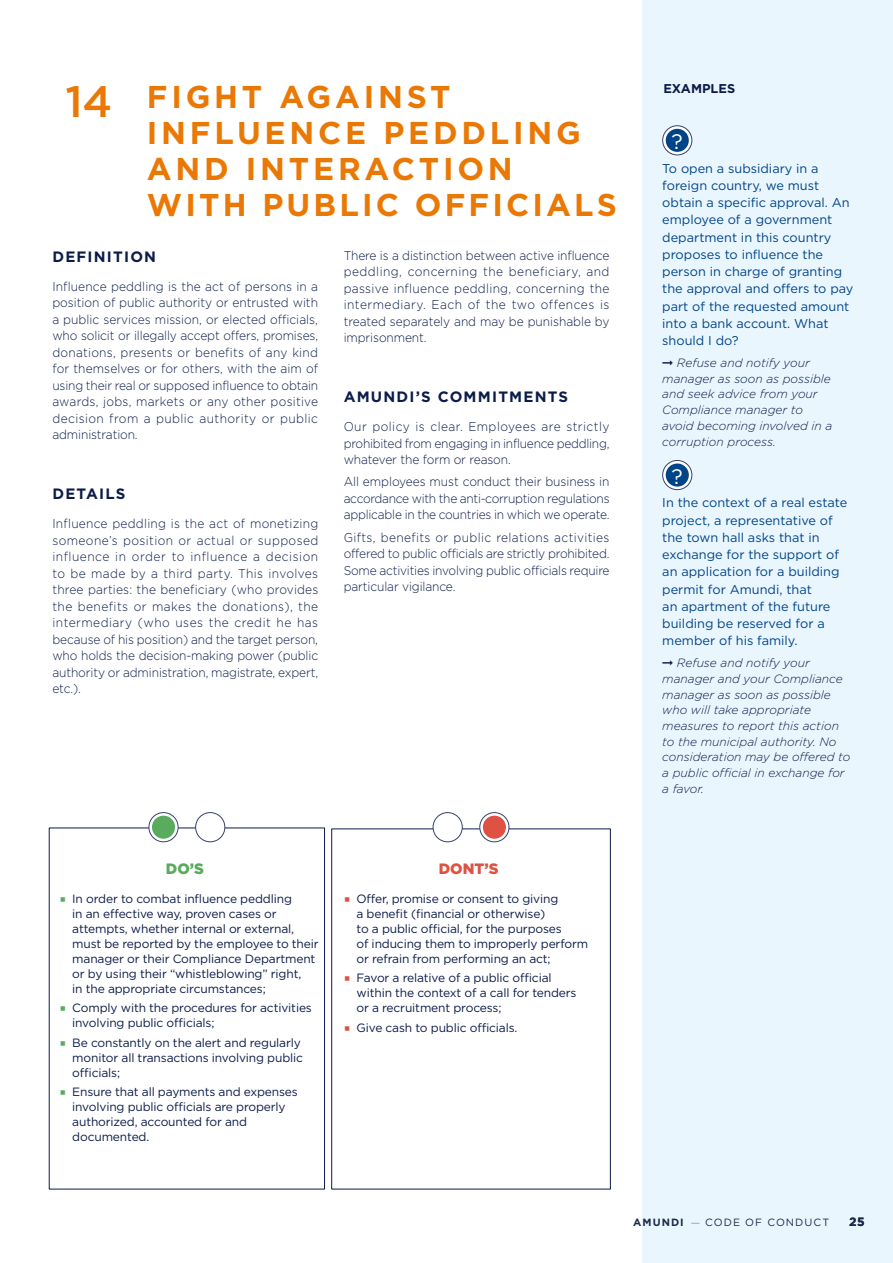
<style>
.page{position:relative;width:893px;height:1263px;background:#fff}
.page>*{position:absolute;margin:0;border:0;box-sizing:border-box;transform-origin:0 0}
.t1{font:500 43.8px "Gotham";color:#ea7804}
.t2{font:700 31.5px/36px "Gotham";letter-spacing:.12em;color:#ea7804}
.t3{font:21px "Gotham";color:#fff}
.t4{font:700 15px "Gotham";letter-spacing:.08em;color:#0c1c49}
.t5{font:900 15px "Gotham";color:#59ab5e}
.t6{font:900 15px "Gotham";letter-spacing:-.01em;color:#df5243}
.t7{font:900 15px "Gotham";color:#de5242}
.t8{font:300 12.75px/16.5px "Gotham";letter-spacing:-.01em;color:#0c1c49;text-align:justify;scale:.94 1}
.t9{font:12.75px/17.2px "Gotham";color:#048}
.t10{font:700 12.75px "Gotham";color:#0c1c49}
.t11{font:12px/15px "Gotham";letter-spacing:-.01em;color:#0c1c49}
.t12{font:italic 300 12px/15.8px "Gotham";color:#0c1c49}
.t13{font:700 12px "Gotham";color:#1b2a4a}
.t14{font:10.5px "Gotham";letter-spacing:.1em;color:#1b2a4a}
.s1{font-weight:700}
.s2{font-weight:100;font-size:16.5px}
</style>
<div class="page">
<div style="left:331px;top:828px;width:280px;height:361px;border:1px solid #0c1c49"></div>
<div style="left:643px;top:0;width:250px;height:1263px;background:#eaf6fe"></div>
<div style="left:49px;top:827px;width:276px;height:362px;border:1px solid #0c1c49"></div>
<svg style="left:663px;top:126px;width:29px;height:29px"></svg>
<div style="left:662px;top:125px;width:30px;height:30px;border:1px solid #37416e;border-radius:50%"></div>
<div style="left:666px;top:129px;width:23px;height:23px;background:#048;border-radius:50%"></div>
<svg style="left:663px;top:460px;width:29px;height:30px"></svg>
<div style="left:662px;top:460px;width:30px;height:30px;border:1px solid #37416e;border-radius:50%"></div>
<div style="left:666px;top:463px;width:23px;height:24px;background:#048;border-radius:50%"></div>
<svg style="left:149px;top:812px;width:29px;height:30px"></svg>
<div style="left:149px;top:812px;width:29px;height:30px;border:1px solid #37416e;border-radius:50%"></div>
<svg style="left:196px;top:812px;width:29px;height:30px"></svg>
<div style="left:195px;top:812px;width:30px;height:30px;border:1px solid #37416e;border-radius:50%"></div>
<div style="left:152px;top:816px;width:23px;height:23px;background:#59ab5e;border-radius:50%"></div>
<div style="left:199px;top:816px;width:23px;height:23px;background:#fff;border-radius:50%"></div>
<svg style="left:433px;top:812px;width:29px;height:30px"></svg>
<div style="left:433px;top:812px;width:30px;height:30px;border:1px solid #37416e;border-radius:50%"></div>
<svg style="left:480px;top:812px;width:29px;height:30px"></svg>
<div style="left:479px;top:812px;width:30px;height:30px;border:1px solid #37416e;border-radius:50%"></div>
<div style="left:436px;top:816px;width:23px;height:23px;background:#fff;border-radius:50%"></div>
<div style="left:483px;top:816px;width:23px;height:23px;background:#df5243;border-radius:50%"></div>
<h1 class="t1" style="left:66px;top:77px;width:48px">14</h1>
<h2 class="t2" style="left:147px;top:78px;width:472px">FIGHT AGAINST<br>INFLUENCE PEDDLING<br>AND INTERACTION<br>WITH PUBLIC OFFICIALS</h2>
<p class="t4" style="left:52px;top:248px;width:105px">DEFINITION</p>
<p class="t8" style="left:52px;top:278px;width:284px">Influence peddling is the act of persons in a position of public authority or entrusted with a public services mission, or elected officials, who solicit or illegally accept offers, promises, donations, presents or benefits of any kind for themselves or for others, with the aim of using their real or supposed influence to obtain awards, jobs, markets or any other positive decision from a public authority or public administration.</p>
<p class="t4" style="left:52px;top:485px;width:75px">DETAILS</p>
<p class="t8" style="left:52px;top:515px;width:284px">Influence peddling is the act of monetizing someone’s position or actual or supposed influence in order to influence a decision to be made by a third party. This involves three parties: the beneficiary (who provides the benefits or makes the donations), the intermediary (who uses the credit he has because of his position) and the target person, who holds the decision-making power (public authority or administration, magistrate, expert, etc.).</p>
<p class="t8" style="left:344px;top:247px;width:284px">There is a distinction between active influence peddling, concerning the beneficiary, and passive influence peddling, concerning the intermediary. Each of the two offences is treated separately and may be punishable by imprisonment.</p>
<p class="t4" style="left:344px;top:388px;width:226px">AMUNDI’S COMMITMENTS</p>
<p class="t8" style="left:344px;top:418px;width:284px">Our policy is clear. Employees are strictly prohibited from engaging in influence peddling, whatever the form or reason.</p>
<p class="t8" style="left:344px;top:473px;width:284px">All employees must conduct their business in accordance with the anti-corruption regulations applicable in the countries in which we operate.</p>
<p class="t8" style="left:344px;top:529px;width:284px">Gifts, benefits or public relations activities offered to public officials are strictly prohibited.<br>Some activities involving public officials require particular vigilance.</p>
<p class="t5" style="left:166px;top:858px;width:39px">DO’S</p>
<p class="t7" style="left:439px;top:858px;width:61px">DONT’S</p>
<p class="t11" style="left:72px;top:891px;width:248px">In order to combat influence peddling<br>in an effective way, proven cases or attempts, whether internal or external, must be reported by the employee to their manager or their Compliance Department or by using their “whistleblowing” right,<br>in the appropriate circumstances;</p>
<p class="t11" style="left:72px;top:1000px;width:241px">Comply with the procedures for activities involving public officials;</p>
<p class="t11" style="left:72px;top:1034px;width:232px">Be constantly on the alert and regularly monitor all transactions involving public officials;</p>
<p class="t11" style="left:72px;top:1084px;width:227px">Ensure that all payments and expenses involving public officials are properly authorized, accounted for and documented.</p>
<p class="t6" style="left:422px;top:862px;width:91px">I MUST NOT</p>
<p class="t5" style="left:161px;top:862px;width:54px">I MU T</p>
<p class="t11" style="left:356px;top:891px;width:203px">Offer, promise or consent to giving</p>
<p class="t11" style="left:356px;top:921px;width:233px">to a public official, for the purposes<br>of inducing them to improperly perform or refrain from performing an act;</p>
<p class="t11" style="left:356px;top:970px;width:222px">Favor a relative of a public official within the context of a call for tenders or a recruitment process;</p>
<p class="t11" style="left:356px;top:1019px;width:162px">Give cash to public officials.</p>
<p class="t11" style="left:371px;top:891px;width:6px">f</p>
<p class="t11" style="left:356px;top:906px;width:235px">a benefit (financial or otherwise) to<br>a public official, for the purposes of inducing them to improperly perform or ref ain from perfo ming an act;</p>
<p class="t11" style="left:384px;top:971px;width:177px">ur a relative of a public off cial</p>
<p class="t11" style="left:514px;top:986px;width:82px">for tenders or</p>
<p class="t11" style="left:356px;top:1001px;width:132px">a recruitment process;</p>
<p class="t11" style="left:483px;top:1020px;width:9px">fi</p>
<p class="t11" style="left:115px;top:906px;width:6px">f</p>
<p class="t11" style="left:266px;top:906px;width:14px">or</p>
<p class="t11" style="left:72px;top:936px;width:220px;text-indent:153px">mployee to their manager o to the Compliance<br>Department us ng t e fraudalert@ amundi.com email address or by whistleblowing in the appropriate circumstances;</p>
<p class="t11" style="left:72px;top:1031px;width:243px">Comply with the procedures for activities involving public officials;</p>
<p class="t11" style="left:72px;top:1080px;width:234px">monitor all transactions involving public officials;</p>
<p class="t11" style="left:72px;top:1114px;width:229px">Ensure that all payments and expenses</p>
<p class="t11" style="left:400px;top:906px;width:5px">i</p>
<p class="t11" style="left:420px;top:906px;width:5px">i</p>
<p class="t10" style="left:663px;top:81px;width:73px">EXAMPLES</p>
<h3 class="t3" style="left:671px;top:130px;width:13px">?</h3>
<p class="t9" style="left:662px;top:159px;width:193px">To open a subsidiary in a foreign country, we must obtain a specific approval. An employee of a government department in this country proposes to influence the person in charge of granting the approval and offers to pay part of the requested amount into a bank account. What should I do?</p>
<p class="t12" style="left:662px;top:355px;width:171px">➞ Refuse and notify your manager as soon as possible and seek advice from your<br>Compliance manager to avoid becoming involved in a corruption process.</p>
<h3 class="t3" style="left:671px;top:464px;width:13px">?</h3>
<p class="t9" style="left:662px;top:494px;width:187px">In the context of a real estate project, a representative of the town hall asks that in exchange for the support of an application for a building permit for Amundi, that<br>an apartment of the future building be reserved for a member of his family.</p>
<p class="t12" style="left:662px;top:655px;width:190px">➞ Refuse and notify your manager and your Compliance manager as soon as possible who will take appropriate measures to report this action to the municipal authority. No consideration may be offered to a public official in exchange for a favor.</p>
<p class="t14" style="left:633px;top:1216px;width:197px"><span class="s1">AMUNDI</span> <span class="s2">-</span>CODE OF CONDUCT</p>
<p class="t13" style="left:849px;top:1214px;width:17px">25</p>
</div>
